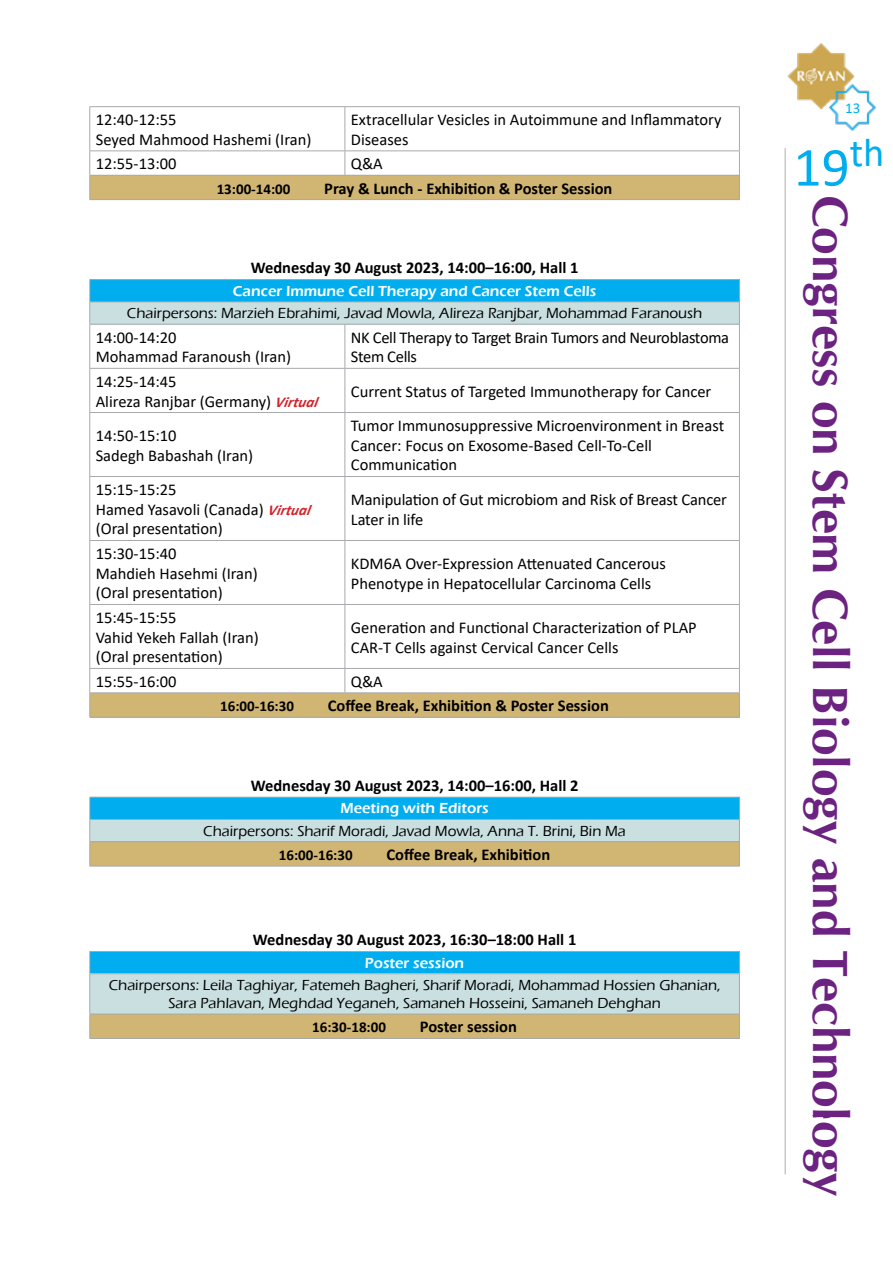
<style>
.page{position:relative;width:893px;height:1263px;background:#fff}
.page>*{position:absolute;margin:0;border:0;box-sizing:border-box;transform-origin:0 0}
.t1{font:55.5px "Calibri";color:#00aeef}
.t2{font:700 52.5px "CG Omega";color:#6b2281}
.t3{font:700 49.5px "CG Omega";letter-spacing:-.005em;color:#6b2281}
.t4{font:40.5px "Calibri";color:#00aeef}
.t5{font:16.5px/19.8px "Calibri";color:#000}
.t6{font:700 16.5px "Calibri";color:#000}
.t7{font:16.5px/19.8px "Calibri";letter-spacing:-.02em;color:#000}
.t8{font:500 15px/18px "Eras ITC";color:#000;text-align:center}
.t9{font:600 15px "Eras ITC";color:#fff}
.t10{font:700 15px "Calibri";color:#000}
.t11{font:15px "Calibri";color:#00aeef}
.s1{font-weight:700;font-style:italic;font-size:15px;color:#d2232a}
</style>
<div class="page">
<img style="left:787px;top:43px;width:90px;height:88px">
<div style="left:90px;top:175px;width:649px;height:25px;background:#d1b673"></div>
<hr style="left:89px;top:106px;width:256px;height:1px;background:#a7a9ac">
<hr style="left:89px;top:107px;width:1px;height:43px;background:#a7a9ac">
<hr style="left:345px;top:106px;width:395px;height:1px;background:#a7a9ac">
<hr style="left:344px;top:107px;width:1px;height:43px;background:#a7a9ac">
<hr style="left:739px;top:107px;width:1px;height:43px;background:#a7a9ac">
<hr style="left:89px;top:150px;width:256px;height:1px;background:#a7a9ac">
<hr style="left:345px;top:150px;width:395px;height:1px;background:#a7a9ac">
<svg style="left:344px;top:151px;width:1px;height:24px"></svg>
<hr style="left:89px;top:175px;width:256px;height:1px;background:#a7a9ac">
<svg style="left:89px;top:151px;width:1px;height:48px"></svg>
<hr style="left:345px;top:175px;width:395px;height:1px;background:#a7a9ac">
<svg style="left:739px;top:151px;width:1px;height:48px"></svg>
<hr style="left:89px;top:199px;width:256px;height:1px;background:#a7a9ac">
<hr style="left:345px;top:199px;width:395px;height:1px;background:#a7a9ac">
<div style="left:90px;top:280px;width:649px;height:22px;background:#00aeef"></div>
<div style="left:90px;top:302px;width:649px;height:22px;background:#cadfe0"></div>
<div style="left:90px;top:693px;width:649px;height:24px;background:#d1b673"></div>
<hr style="left:89px;top:279px;width:256px;height:1px;background:#a7a9ac">
<hr style="left:345px;top:279px;width:395px;height:1px;background:#a7a9ac">
<hr style="left:89px;top:301px;width:256px;height:1px;background:#a7a9ac">
<svg style="left:89px;top:280px;width:1px;height:44px"></svg>
<hr style="left:345px;top:301px;width:395px;height:1px;background:#a7a9ac">
<svg style="left:739px;top:280px;width:1px;height:44px"></svg>
<hr style="left:89px;top:324px;width:256px;height:1px;background:#a7a9ac">
<hr style="left:89px;top:324px;width:1px;height:44px;background:#a7a9ac">
<hr style="left:345px;top:324px;width:395px;height:1px;background:#a7a9ac">
<hr style="left:344px;top:324px;width:1px;height:44px;background:#a7a9ac">
<hr style="left:739px;top:324px;width:1px;height:44px;background:#a7a9ac">
<hr style="left:89px;top:368px;width:256px;height:1px;background:#a7a9ac">
<hr style="left:89px;top:369px;width:1px;height:43px;background:#a7a9ac">
<hr style="left:345px;top:368px;width:395px;height:1px;background:#a7a9ac">
<hr style="left:344px;top:369px;width:1px;height:43px;background:#a7a9ac">
<hr style="left:739px;top:369px;width:1px;height:43px;background:#a7a9ac">
<hr style="left:89px;top:412px;width:256px;height:1px;background:#a7a9ac">
<hr style="left:89px;top:413px;width:1px;height:63px;background:#a7a9ac">
<hr style="left:345px;top:412px;width:395px;height:1px;background:#a7a9ac">
<hr style="left:344px;top:413px;width:1px;height:63px;background:#a7a9ac">
<hr style="left:739px;top:413px;width:1px;height:63px;background:#a7a9ac">
<hr style="left:89px;top:476px;width:256px;height:1px;background:#a7a9ac">
<hr style="left:89px;top:477px;width:1px;height:63px;background:#a7a9ac">
<hr style="left:345px;top:476px;width:395px;height:1px;background:#a7a9ac">
<hr style="left:344px;top:477px;width:1px;height:63px;background:#a7a9ac">
<hr style="left:739px;top:477px;width:1px;height:63px;background:#a7a9ac">
<hr style="left:89px;top:540px;width:256px;height:1px;background:#a7a9ac">
<hr style="left:89px;top:541px;width:1px;height:63px;background:#a7a9ac">
<hr style="left:345px;top:540px;width:395px;height:1px;background:#a7a9ac">
<hr style="left:344px;top:541px;width:1px;height:63px;background:#a7a9ac">
<hr style="left:739px;top:541px;width:1px;height:63px;background:#a7a9ac">
<hr style="left:89px;top:604px;width:256px;height:1px;background:#a7a9ac">
<hr style="left:89px;top:605px;width:1px;height:63px;background:#a7a9ac">
<hr style="left:345px;top:604px;width:395px;height:1px;background:#a7a9ac">
<hr style="left:344px;top:605px;width:1px;height:63px;background:#a7a9ac">
<hr style="left:739px;top:605px;width:1px;height:63px;background:#a7a9ac">
<hr style="left:89px;top:717px;width:256px;height:1px;background:#a7a9ac">
<hr style="left:345px;top:717px;width:395px;height:1px;background:#a7a9ac">
<hr style="left:89px;top:668px;width:256px;height:1px;background:#a7a9ac">
<svg style="left:89px;top:669px;width:1px;height:48px"></svg>
<hr style="left:345px;top:668px;width:395px;height:1px;background:#a7a9ac">
<svg style="left:344px;top:669px;width:1px;height:23px"></svg>
<svg style="left:739px;top:669px;width:1px;height:48px"></svg>
<hr style="left:89px;top:692px;width:256px;height:1px;background:#a7a9ac">
<hr style="left:345px;top:692px;width:395px;height:1px;background:#a7a9ac">
<div style="left:90px;top:797px;width:649px;height:22px;background:#00aeef"></div>
<div style="left:90px;top:819px;width:649px;height:23px;background:#cadfe0"></div>
<div style="left:90px;top:842px;width:649px;height:24px;background:#d1b673"></div>
<hr style="left:89px;top:797px;width:651px;height:1px;background:#a7a9ac">
<hr style="left:89px;top:819px;width:651px;height:1px;background:#a7a9ac">
<hr style="left:89px;top:841px;width:651px;height:1px;background:#a7a9ac">
<svg style="left:89px;top:797px;width:1px;height:69px"></svg>
<svg style="left:739px;top:797px;width:1px;height:69px"></svg>
<hr style="left:89px;top:866px;width:651px;height:1px;background:#a7a9ac">
<div style="left:90px;top:951px;width:649px;height:23px;background:#00aeef"></div>
<div style="left:90px;top:974px;width:649px;height:40px;background:#cadfe0"></div>
<div style="left:90px;top:1014px;width:649px;height:24px;background:#d1b673"></div>
<hr style="left:89px;top:951px;width:651px;height:1px;background:#a7a9ac">
<svg style="left:89px;top:952px;width:1px;height:21px"></svg>
<svg style="left:739px;top:952px;width:1px;height:21px"></svg>
<hr style="left:89px;top:973px;width:651px;height:1px;background:#a7a9ac">
<hr style="left:89px;top:974px;width:1px;height:40px;background:#a7a9ac">
<hr style="left:739px;top:974px;width:1px;height:40px;background:#a7a9ac">
<hr style="left:89px;top:1014px;width:651px;height:1px;background:#a7a9ac">
<svg style="left:89px;top:1014px;width:1px;height:24px"></svg>
<svg style="left:739px;top:1014px;width:1px;height:24px"></svg>
<hr style="left:89px;top:1038px;width:651px;height:1px;background:#a7a9ac">
<hr style="left:784px;top:148px;width:2px;height:1026px;background:#ccc8c8">
<p class="t5" style="left:96px;top:109px;width:217px">12:40-12:55<br>Seyed Mahmood Hashemi (Iran(</p>
<p class="t5" style="left:351px;top:109px;width:372px">Extracellular Vesicles in Autoimmune and Inflammatory<br>Diseases</p>
<p class="t5" style="left:351px;top:153px;width:33px">Q&amp;A</p>
<p class="t5" style="left:96px;top:153px;width:82px">12:55-13:00</p>
<p class="t10" style="left:217px;top:178px;width:75px">13:00-14:00</p>
<p class="t6" style="left:324px;top:176px;width:290px">Pray &amp; Lunch - Exhibition &amp; Poster Session</p>
<p class="t6" style="left:251px;top:256px;width:329px">Wednesday 30 August 2023, 14:00–16:00, Hall 1</p>
<p class="t9" style="left:233px;top:282px;width:365px">Cancer Immune Cell Therapy and Cancer Stem Cells</p>
<p class="t8" style="left:127px;top:304px;width:577px">Chairpersons: Marzieh Ebrahimi, Javad Mowla, Alireza Ranjbar, Mohammad Faranoush</p>
<p class="t5" style="left:96px;top:327px;width:197px">14:00-14:20<br>Mohammad Faranoush (Iran(</p>
<p class="t7" style="left:351px;top:327px;width:380px">NK Cell Therapy to Target Brain Tumors and Neuroblastoma<br>Stem Cells</p>
<p class="t5" style="left:96px;top:371px;width:82px">14:25-14:45</p>
<p class="t5" style="left:351px;top:381px;width:362px">Current Status of Targeted Immunotherapy for Cancer</p>
<p class="t5" style="left:96px;top:383px;width:227px;line-height:34.3px">Alireza Ranjbar (Germany) <span class="s1">Virtual<br></span>14:50-15:10</p>
<p class="t5" style="left:96px;top:445px;width:159px">Sadegh Babashah (Iran(</p>
<p class="t5" style="left:351px;top:415px;width:375px">Tumor Immunosuppressive Microenvironment in Breast<br>Cancer: Focus on Exosome-Based Cell-To-Cell<br>Communication</p>
<p class="t5" style="left:96px;top:479px;width:219px">15:15-15:25<br>Hamed Yasavoli (Canada) <span class="s1">Virtual </span>(Oral presentation(</p>
<p class="t5" style="left:351px;top:489px;width:378px">Manipulation of Gut microbiom and Risk of Breast Cancer<br>Later in life</p>
<p class="t5" style="left:96px;top:543px;width:164px">15:30-15:40<br>Mahdieh Hasehmi (Iran( (Oral presentation(</p>
<p class="t5" style="left:351px;top:553px;width:317px">KDM A6 Over-Expression Attenuated Cancerous<br>Phenotype in Hepatocellular Carcinoma Cells</p>
<p class="t5" style="left:96px;top:607px;width:164px">15:45-15:55<br>Vahid Yekeh Fallah (Iran( (Oral presentation(</p>
<p class="t5" style="left:351px;top:617px;width:347px">Generation and Functional Characterization of PLAP<br>CAR T- Cells against Cervical Cancer Cells</p>
<p class="t5" style="left:351px;top:671px;width:33px">Q&amp;A</p>
<p class="t5" style="left:96px;top:671px;width:82px">15:55-16:00</p>
<p class="t10" style="left:220px;top:696px;width:75px">16:00-16:30</p>
<p class="t6" style="left:328px;top:694px;width:283px">Coffee Break, Exhibition &amp; Poster Session</p>
<p class="t6" style="left:251px;top:774px;width:329px">Wednesday 30 August 2023, 14:00–16:00, Hall 2</p>
<p class="t9" style="left:340px;top:800px;width:150px">Meeting with Editors</p>
<p class="t8" style="left:203px;top:822px;width:424px">Chairpersons: Sharif Moradi, Javad Mowla, Anna .T Brini, Bin Ma</p>
<p class="t6" style="left:387px;top:843px;width:165px">Coffee Break, Exhibition</p>
<p class="t10" style="left:279px;top:844px;width:75px">16:00-16:30</p>
<p class="t6" style="left:253px;top:928px;width:325px">Wednesday 30 August 2023, 16:30–18:00 Hall 1</p>
<p class="t9" style="left:365px;top:954px;width:101px">Poster session</p>
<p class="t8" style="left:109px;top:976px;width:613px">Chairpersons: Leila Taghiyar, Fatemeh Bagheri, Sharif Moradi, Mohammad Hossien Ghanian,<br>Sara Pahlavan, Meghdad Yeganeh, Samaneh Hosseini, Samaneh Dehghan</p>
<p class="t6" style="left:420px;top:1015px;width:99px">Poster session</p>
<p class="t10" style="left:312px;top:1017px;width:75px">16:30-18:00</p>
<p class="t11" style="left:845px;top:97px;width:17px">13</p>
<h1 class="t1" style="left:793px;top:129px;width:93px">19<sup>th</sup></h1>
<h3 class="t4" style="left:850px;top:142px;width:36px">th</h3>
<h1 class="t1" style="left:793px;top:144px;width:58px">24</h1>
<h3 class="t3" style="left:861px;top:195px;width:1004px;rotate:90deg">Congress on Stem Cell Biology and Technology</h3>
<h2 class="t2" style="left:862px;top:222px;width:899px;rotate:90deg">Congress on Reproductive Biomedicine</h2>
</div>
